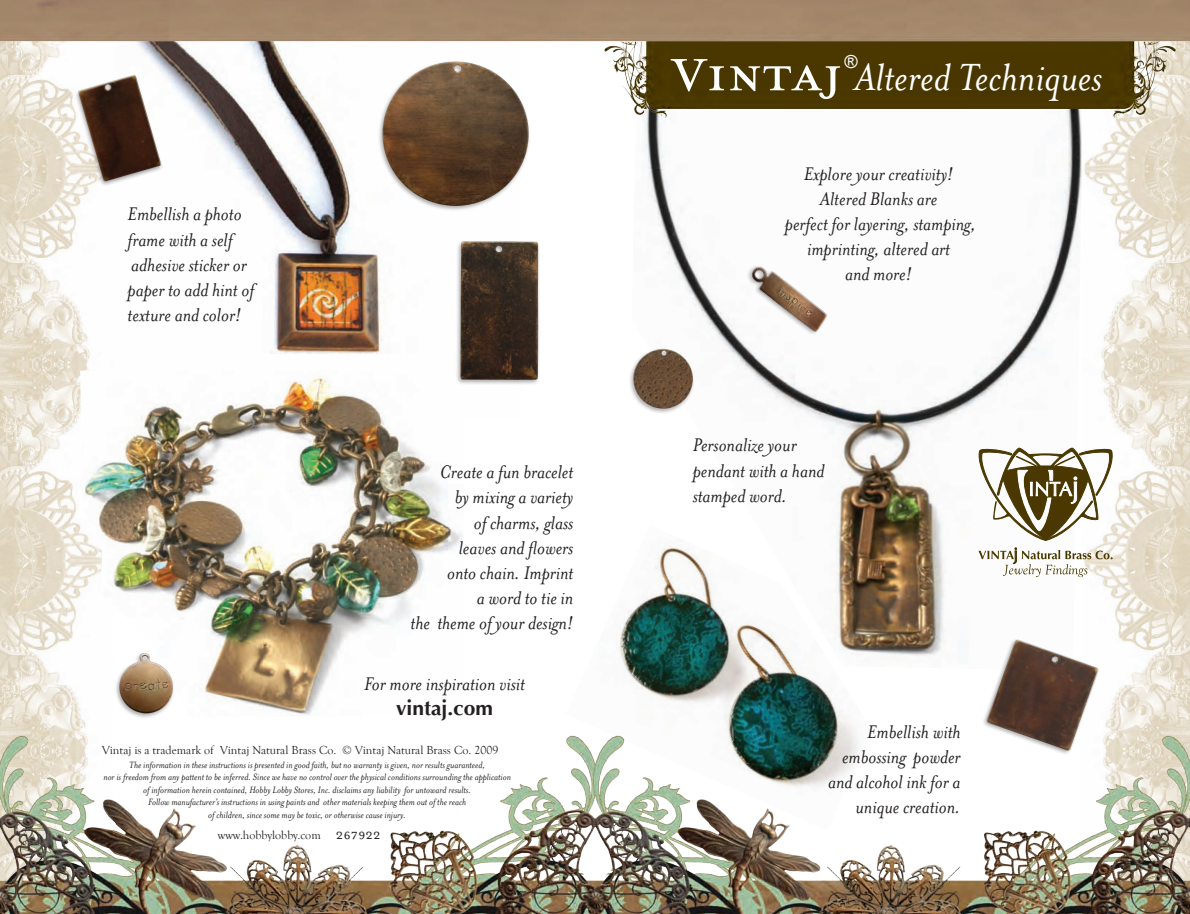
<style>
.page{position:relative;width:1190px;height:914px;background:#fff}
.page>*{position:absolute;margin:0;border:0;box-sizing:border-box;transform-origin:0 0}
.t1{font:italic 43.5px "Mrs Eaves";color:#fff}
.t2{font:italic 21px/25.2px "Mrs Eaves";color:#231f20}
.t3{font:700 21px "Optima";color:#231f20}
.t4{font:18px "Arial";color:#fff}
.t5{font:12px "Goudy Old Style T";color:#231f20}
.t6{font:italic 10.5px/12.6px "Mrs Eaves";color:#231f20;text-align:center}
.s1{font-family:"Mrs Eaves All Small Caps";font-size:16.5px}
.s2{font-family:"Mrs Eaves Petite Caps";font-style:normal;font-size:72px}
</style>
<div class="page">
<img style="left:0;top:0;width:1189px;height:914px">
<h2 class="t2" style="left:128px;top:202px;width:128px">Embellish a photo frame with a self adhesive sticker or paper to add hint of texture and color!</h2>
<h2 class="t2" style="left:410px;top:459px;width:164px;text-align:right">Create a fun bracelet<br>by mixing a variety<br>of charms, glass<br>leaves and flowers<br>onto chain. Imprint<br>a word to tie in<br>the theme of your design!</h2>
<h2 class="t2" style="left:364px;top:671px;width:162px">For more inspiration visit</h2>
<h2 class="t3" style="left:396px;top:696px;width:98px">vintaj.com</h2>
<p class="t5" style="left:102px;top:743px;width:398px">Vintaj is a trademark of Vintaj Natural Brass Co. © Vintaj Natural Brass Co. 2009</p>
<p class="t6" style="left:103px;top:758px;width:409px">The information in these instructions is presented in good faith, but no warranty is given, nor results guaranteed,<br>nor is freedom from any pattent to be inferred. Since we have no control over the physical conditions surrounding the application of information herein contained, Hobby Lobby Stores, Inc. disclaims any liability for untoward results.<br>Follow manufacturer’s instructions in using paints and other materials keeping them out of the reach<br>of children, since some may be toxic, or otherwise cause injury.</p>
<p class="t5" style="left:218px;top:828px;width:164px">www.hobbylobby.com <span class="s1">267922</span></p>
<h3 class="t4" style="left:845px;top:48px;width:15px">®</h3>
<h3 class="t4" style="left:844px;top:52px;width:15px">®</h3>
<h1 class="t1" style="left:671px;top:54px;width:432px"><span class="s2">Vintaj</span> Altered Techniques</h1>
<h2 class="t2" style="left:785px;top:161px;width:192px;text-align:center">Explore your creativity!<br>Altered Blanks are<br>perfect for layering, stamping, imprinting, altered art<br>and more!</h2>
<h2 class="t2" style="left:692px;top:433px;width:133px">Personalize your pendant with a hand stamped word.</h2>
<h2 class="t2" style="left:828px;top:719px;width:134px;text-align:right">Embellish with embossing powder and alcohol ink for a unique creation.</h2>
</div>
